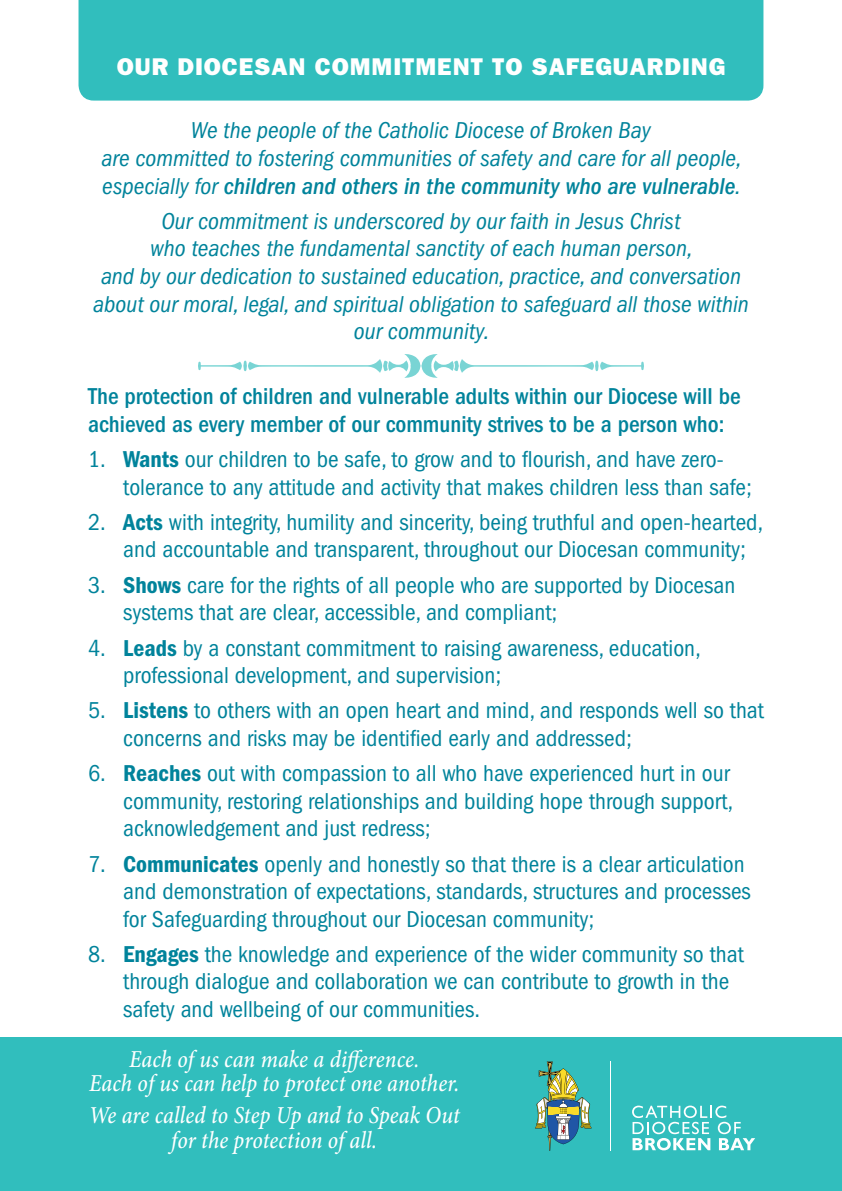
<style>
.page{position:relative;width:842px;height:1191px;background:#fff}
.page>*{position:absolute;margin:0;border:0;box-sizing:border-box;transform-origin:0 0}
.t1{font:italic 500 24.3px/24.3px "Minion Pro";color:#fff;text-align:center;scale:.9 1}
.t2{font:800 24.3px "Franklin Gothic";letter-spacing:.04em;color:#fff}
.t3{font:condensed 23.8px/27.6px "Franklin Gothic";color:#00839b}
.t4{font:italic condensed 23.8px/27.6px "Franklin Gothic";color:#00839b;text-align:center}
.t5{font:500 condensed 23.8px/27.6px "Franklin Gothic";color:#00839b}
.s1{font-weight:500}
.s2{font-weight:600}
</style>
<div class="page">
<div style="left:0;top:1037px;width:842px;height:154px;background:#31bebd"></div>
<div style="left:79px;top:0;width:684px;height:101px;background:#31bebd"></div>
<svg style="left:632px;top:1105px;width:123px;height:45px"></svg>
<svg style="left:535px;top:1061px;width:57px;height:90px"></svg>
<hr style="left:610px;top:1061px;width:1px;height:89px;background:#fff">
<svg style="left:198px;top:354px;width:446px;height:24px"></svg>
<p class="t2" style="left:117px;top:52px;width:610px">OUR DIOCESAN COMMITMENT TO SAFEGUARDING</p>
<p class="t4" style="left:101px;top:117px;width:642px">We the people of the Catholic Diocese of Broken Bay<br>are committed to fostering communities of safety and care for all people, especially for <span class="s1">children and others in the community who are vulnerable</span>.</p>
<p class="t4" style="left:93px;top:207px;width:657px">Our commitment is underscored by our faith in Jesus Christ<br>who teaches the fundamental sanctity of each human person,<br>and by our dedication to sustained education, practice, and conversation about our moral, legal, and spiritual obligation to safeguard all those within our community.</p>
<p class="t5" style="left:88px;top:383px;width:654px">The protection of children and vulnerable adults within our Diocese will be achieved as every member of our community strives to be a person who:</p>
<p class="t3" style="left:123px;top:445px;width:630px;text-indent:-35px">1. <span class="s2">Wants</span> our children to be safe, to grow and to flourish, and have zero&shy;tolerance to any attitude and activity that makes children less than safe;</p>
<p class="t3" style="left:123px;top:508px;width:641px;text-indent:-35px">2. <span class="s2">Acts</span> with integrity, humility and sincerity, being truthful and open-hearted, and accountable and transparent, throughout our Diocesan community;</p>
<p class="t3" style="left:123px;top:571px;width:613px;text-indent:-35px">3. <span class="s2">Shows</span> care for the rights of all people who are supported by Diocesan systems that are clear, accessible, and compliant;</p>
<p class="t3" style="left:123px;top:634px;width:579px;text-indent:-35px">4. <span class="s2">Leads</span> by a constant commitment to raising awareness, education, professional development, and supervision;</p>
<p class="t3" style="left:123px;top:697px;width:642px;text-indent:-35px">5. <span class="s2">Listens</span> to others with an open heart and mind, and responds well so that concerns and risks may be identified early and addressed;</p>
<p class="t3" style="left:123px;top:759px;width:611px;text-indent:-35px">6. <span class="s2">Reaches</span> out with compassion to all who have experienced hurt in our community, restoring relationships and building hope through support, acknowledgement and just redress;</p>
<p class="t3" style="left:123px;top:850px;width:629px;text-indent:-35px">7. <span class="s2">Communicates</span> openly and honestly so that there is a clear articulation and demonstration of expectations, standards, structures and processes for Safeguarding throughout our Diocesan community;</p>
<p class="t3" style="left:123px;top:940px;width:622px;text-indent:-35px">8. <span class="s2">Engages</span> the knowledge and experience of the wider community so that through dialogue and collaboration we can contribute to growth in the safety and wellbeing of our communities.</p>
<p class="t1" style="left:89px;top:1047px;width:413px">Each of us can make a difference.<br>Each of us can help to protect one another.</p>
<p class="t1" style="left:89px;top:1103px;width:414px">We are called to Step Up and to Speak Out for the protection of all.</p>
</div>
